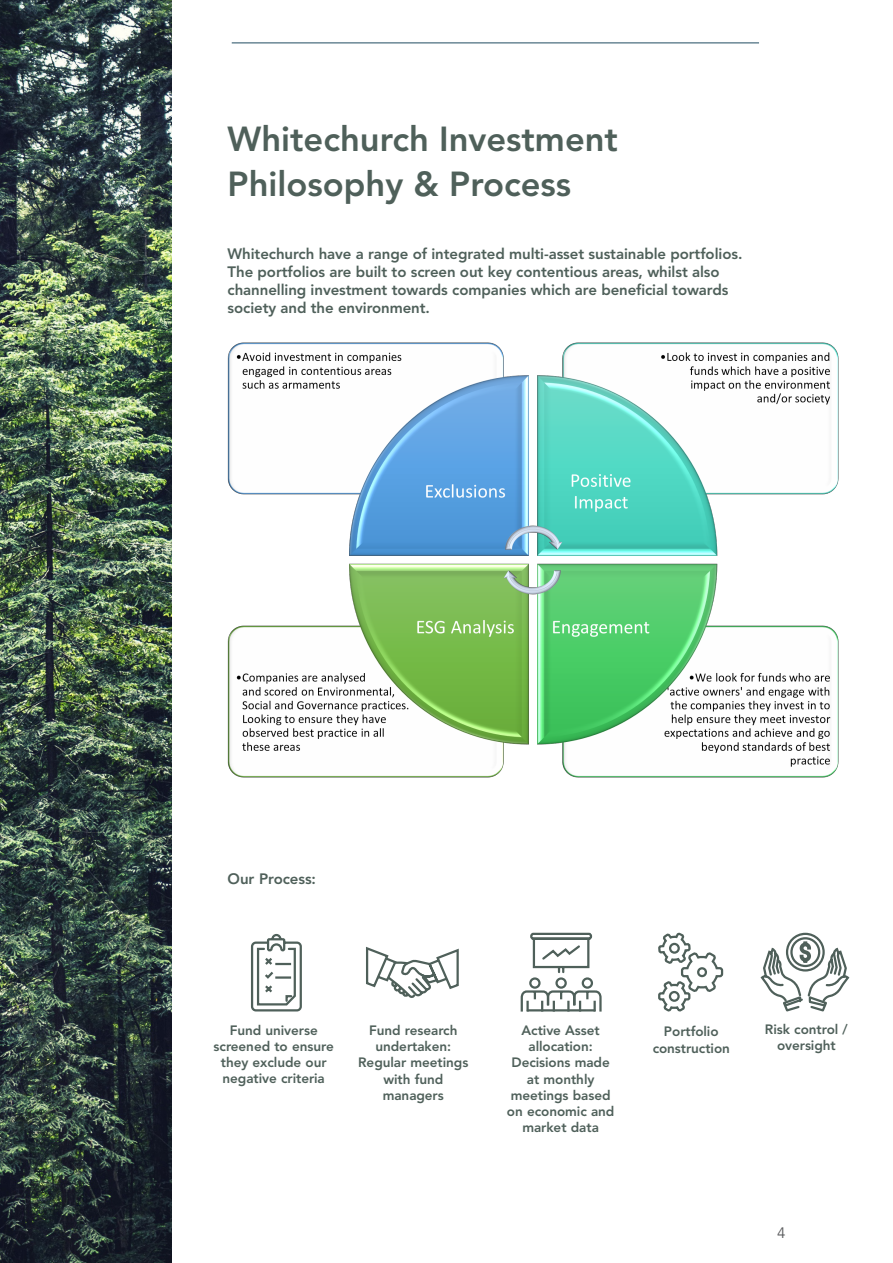
<style>
.page{position:relative;width:893px;height:1263px;background:#fff}
.page>*{position:absolute;margin:0;border:0;box-sizing:border-box;transform-origin:0 0}
.t1{font:800 34.5px/45px "Avenir LT Std";color:#4f605a}
.Body{font:800 15px/18px "Avenir LT Std";letter-spacing:-.005em;color:#4f605a}
.t2{font:15px "Avenir LT Std";color:#57585a}
.Body-2{font:800 13.5px/16.2px "Avenir LT Std";letter-spacing:-.005em;color:#4f605a;text-align:center}
</style>
<div class="page">
<img style="left:0;top:0;width:172px;height:1263px">
<hr style="left:232px;top:43px;width:527px;height:1px;background:#204b61">
<img style="left:227px;top:343px;width:612px;height:434px">
<svg style="left:251px;top:933px;width:51px;height:79px"></svg>
<svg style="left:366px;top:946px;width:93px;height:52px"></svg>
<svg style="left:520px;top:932px;width:82px;height:80px"></svg>
<svg style="left:658px;top:932px;width:66px;height:80px"></svg>
<svg style="left:760px;top:932px;width:90px;height:80px"></svg>
<p class="t1" style="left:228px;top:116px;width:392px">Whitechurch Investment<br>Philosophy &amp; Process</p>
<p class="Body" style="left:228px;top:244px;width:516px">Whitechurch have a range of integrated multi-asset sustainable portfolios.<br>The portfolios are built to screen out key contentious areas, whilst also channelling investment towards companies which are beneficial towards society and the environment.</p>
<p class="Body" style="left:228px;top:870px;width:90px">Our Process:</p>
<p class="Body-2" style="left:214px;top:1022px;width:122px">Fund universe screened to ensure they exclude our negative criteria</p>
<p class="Body-2" style="left:358px;top:1022px;width:112px">Fund research undertaken:<br>Regular meetings with fund managers</p>
<p class="Body-2" style="left:507px;top:1022px;width:109px">Active Asset allocation:<br>Decisions made at monthly meetings based on economic and market data</p>
<p class="Body-2" style="left:653px;top:1023px;width:79px">Portfolio construction</p>
<p class="Body-2" style="left:765px;top:1021px;width:84px">Risk control / oversight</p>
<p class="t2" style="left:777px;top:1224px;width:10px">4</p>
</div>
